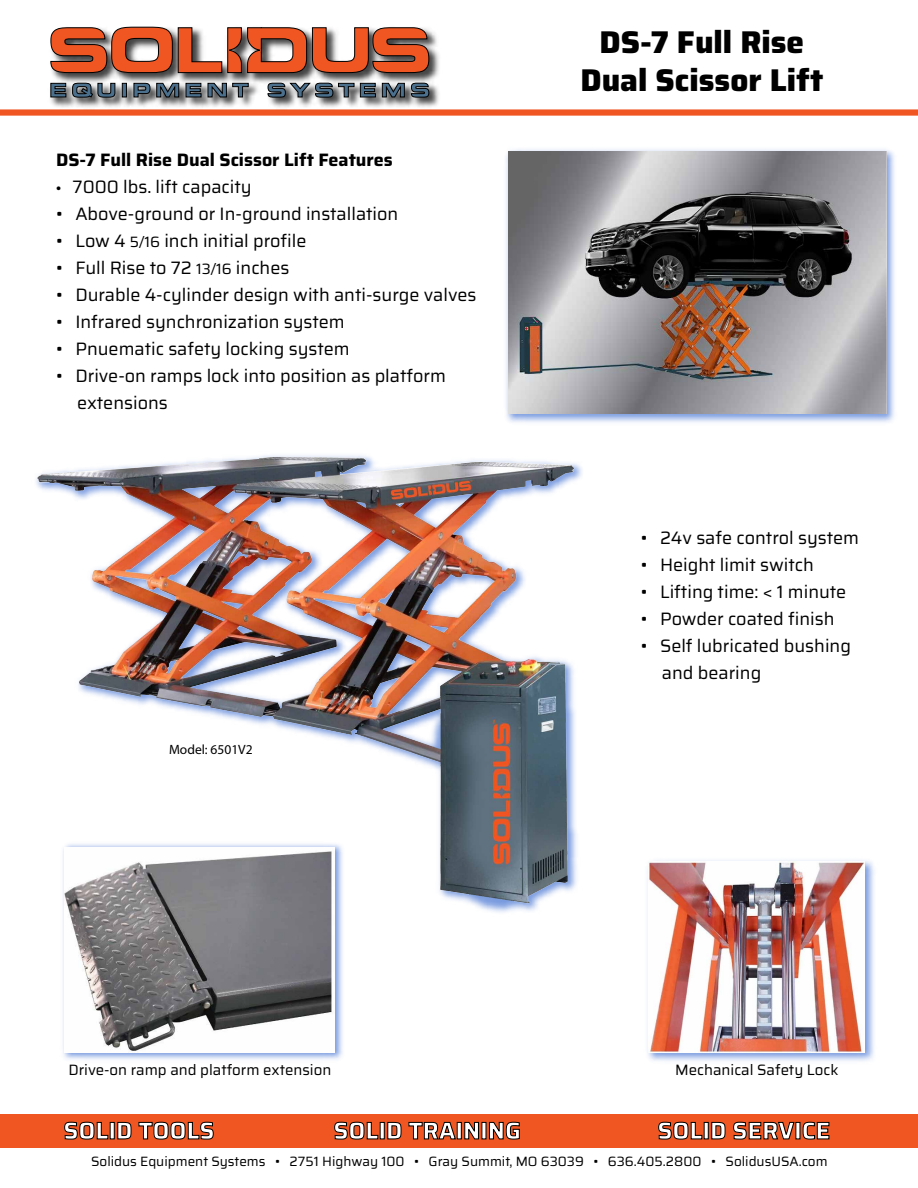
<style>
.page{position:relative;width:918px;height:1188px;background:#fff}
.page>*{position:absolute;margin:0;border:0;box-sizing:border-box;transform-origin:0 0}
.t1{font:800 31.5px/37.8px "Saira";color:#000;text-align:center}
.t2{font:700 24px "Saira";color:#fff}
.t3{font:18px/27px "Saira";color:#000}
.t4{font:700 18px "Saira";color:#000}
.t5{font:15px "Saira";color:#000}
.t6{font:13.5px "Saira";color:#000}
.t7{font:13.5px "Myriad Pro";color:#000}
.s1{font-family:"Myriad Pro"}
.s2{font-size:15px}
</style>
<div class="page">
<div style="left:0;top:1114px;width:918px;height:33px;background:#f05622"></div>
<svg style="left:64px;top:1121px;width:45px;height:19px"></svg>
<div style="left:110px;top:1122px;width:5px;height:17px;border:1px solid #000"></div>
<svg style="left:117px;top:1122px;width:15px;height:18px"></svg>
<svg style="left:138px;top:1121px;width:76px;height:19px"></svg>
<svg style="left:334px;top:1121px;width:45px;height:19px"></svg>
<div style="left:380px;top:1122px;width:5px;height:17px;border:1px solid #000"></div>
<svg style="left:387px;top:1122px;width:15px;height:18px"></svg>
<svg style="left:408px;top:1122px;width:48px;height:18px"></svg>
<div style="left:457px;top:1122px;width:5px;height:17px;border:1px solid #000"></div>
<svg style="left:464px;top:1122px;width:15px;height:18px"></svg>
<svg style="left:489px;top:1121px;width:31px;height:19px"></svg>
<svg style="left:658px;top:1121px;width:45px;height:19px"></svg>
<div style="left:704px;top:1122px;width:5px;height:17px;border:1px solid #000"></div>
<svg style="left:711px;top:1122px;width:15px;height:18px"></svg>
<svg style="left:733px;top:1121px;width:62px;height:19px"></svg>
<svg style="left:802px;top:1121px;width:28px;height:19px"></svg>
<div style="left:0;top:109px;width:918px;height:7px;background:#f05622"></div>
<img style="left:505px;top:149px;width:390px;height:274px">
<img style="left:509px;top:151px;width:378px;height:263px">
<img style="left:36px;top:455px;width:540px;height:452px">
<img style="left:59px;top:841px;width:288px;height:219px">
<img style="left:65px;top:847px;width:270px;height:206px">
<img style="left:647px;top:860px;width:228px;height:201px">
<img style="left:649px;top:862px;width:216px;height:191px">
<img style="left:47px;top:26px;width:396px;height:84px">
<svg style="left:50px;top:82px;width:66px;height:16px"></svg>
<svg style="left:122px;top:83px;width:5px;height:14px"></svg>
<svg style="left:133px;top:83px;width:46px;height:15px"></svg>
<svg style="left:185px;top:83px;width:64px;height:15px"></svg>
<svg style="left:267px;top:83px;width:109px;height:15px;background:#636e77"></svg>
<svg style="left:382px;top:83px;width:23px;height:15px"></svg>
<svg style="left:411px;top:83px;width:19px;height:15px"></svg>
<svg style="left:50px;top:27px;width:380px;height:46px;background:#c06e53"></svg>
<p class="t4" style="left:56px;top:146px;width:338px">DS-7 Full Rise Dual Scissor Lift Features</p>
<p class="t3" style="left:56px;top:173px;width:197px"><span class="s1">•</span> 7000 lbs. lift capacity</p>
<p class="t3" style="left:56px;top:200px;width:344px">• Above-ground or In-ground installation</p>
<p class="t3" style="left:56px;top:227px;width:252px">• Low 4 <span class="s2">5/16</span> inch initial profile</p>
<p class="t3" style="left:56px;top:254px;width:235px">• Full Rise to 72 <span class="s2">13/16</span> inches</p>
<p class="t3" style="left:56px;top:281px;width:422px">• Durable 4-cylinder design with anti-surge valves</p>
<p class="t3" style="left:56px;top:308px;width:290px">• Infrared synchronization system</p>
<p class="t3" style="left:56px;top:335px;width:295px">• Pnuematic safety locking system</p>
<p class="t3" style="left:77px;top:362px;width:370px;text-indent:-21px">• Drive-on ramps lock into position as platform extensions</p>
<p class="t7" style="left:169px;top:741px;width:85px">Model: 6501V2</p>
<h1 class="t1" style="left:580px;top:23px;width:245px">DS-7 Full Rise<br>Dual Scissor Lift</h1>
<p class="t3" style="left:641px;top:524px;width:220px">• 24v safe control system</p>
<p class="t3" style="left:641px;top:551px;width:175px">• Height limit switch</p>
<p class="t3" style="left:641px;top:578px;width:207px">• Lifting time: &lt; 1 minute</p>
<p class="t3" style="left:641px;top:605px;width:195px">• Powder coated finish</p>
<p class="t3" style="left:662px;top:632px;width:191px;text-indent:-21px">• Self lubricated bushing and bearing</p>
<p class="t5" style="left:68px;top:1058px;width:264px">Drive-on ramp and platform extension</p>
<p class="t5" style="left:675px;top:1058px;width:165px">Mechanical Safety Lock</p>
<h2 class="t2" style="left:64px;top:1112px;width:152px">SOLID TOOLS</h2>
<h2 class="t2" style="left:334px;top:1112px;width:189px">SOLID TRAINING</h2>
<h2 class="t2" style="left:658px;top:1112px;width:174px">SOLID SERVICE</h2>
<p class="t6" style="left:91px;top:1151px;width:738px">Solidus Equipment Systems • 2751 Highway 100 • Gray Summit, MO 63039 • 636.405.2800 • SolidusUSA.com</p>
</div>
